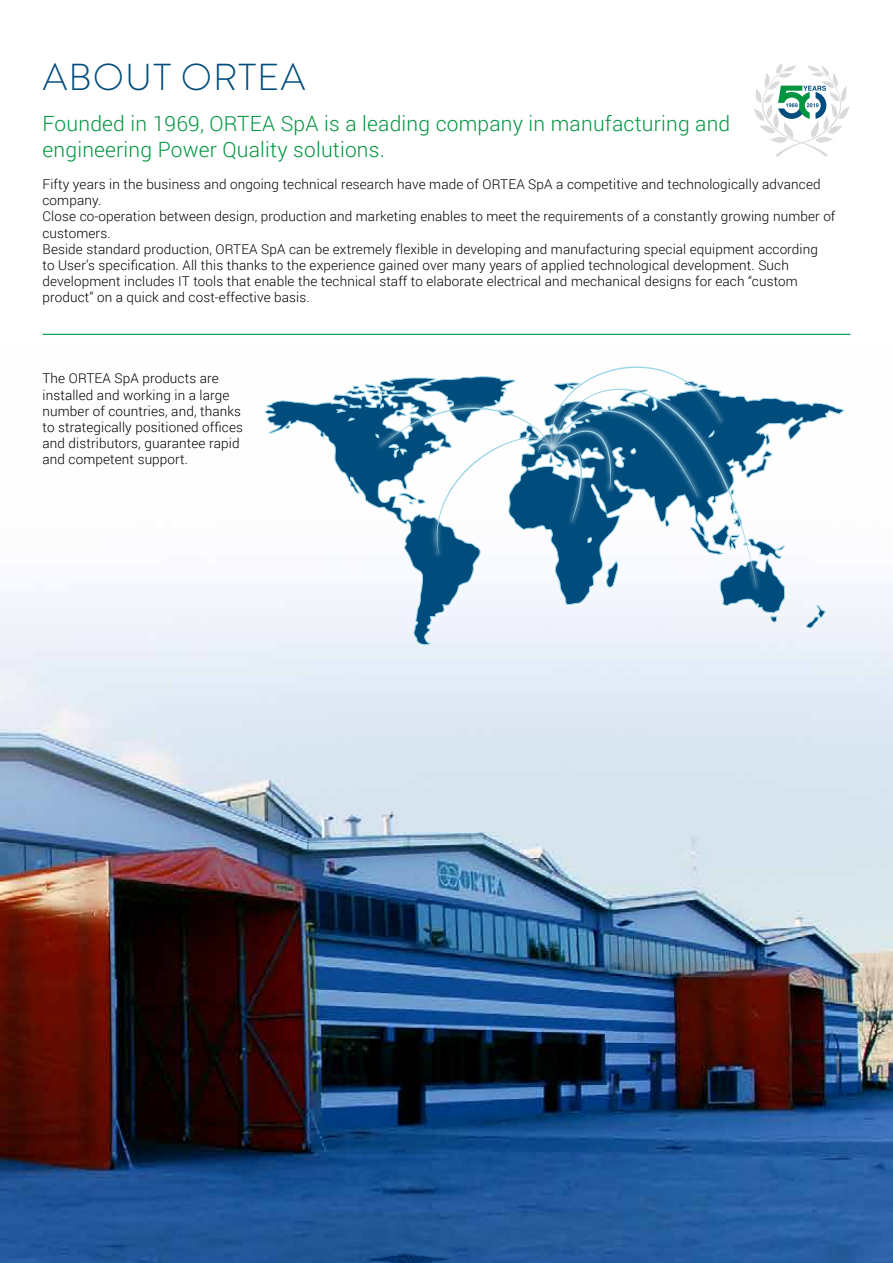
<style>
.page{position:relative;width:893px;height:1263px;background:#fff}
.page>*{position:absolute;margin:0;border:0;box-sizing:border-box;transform-origin:0 0}
.t1{font:300 37.5px "Brandon Grotesque";letter-spacing:.03em;color:#004d7d}
.t2{font:300 21px/25.2px "Roboto";letter-spacing:.01em;color:#009641}
.t3{font:300 13.5px/16.2px "Roboto";letter-spacing:.01em;color:#000}
</style>
<div class="page">
<img style="left:0;top:582px;width:893px;height:681px">
<img style="left:258px;top:582px;width:592px;height:69px">
<svg style="left:264px;top:383px;width:580px;height:262px"></svg>
<img style="left:373px;top:400px;width:7px;height:58px">
<img style="left:546px;top:383px;width:218px;height:212px">
<svg style="left:380px;top:366px;width:376px;height:221px"></svg>
<hr style="left:43px;top:334px;width:807px;height:1px;background:#009641">
<svg style="left:754px;top:64px;width:96px;height:93px"></svg>
<h1 class="t1" style="left:43px;top:52px;width:264px">ABOUT ORTEA</h1>
<h2 class="t2" style="left:43px;top:111px;width:689px">Founded in 1969, ORTEA SpA is a leading company in manufacturing and engineering Power Quality solutions.</h2>
<p class="t3" style="left:43px;top:176px;width:794px">Fifty years in the business and ongoing technical research have made of ORTEA SpA a competitive and technologically advanced company.<br>Close co-operation between design, production and marketing enables to meet the requirements of a constantly growing number of customers.<br>Beside standard production, ORTEA SpA can be extremely flexible in developing and manufacturing special equipment according<br>to User’s specification. All this thanks to the experience gained over many years of applied technological development. Such development includes IT tools that enable the technical staff to elaborate electrical and mechanical designs for each “custom product” on a quick and cost-effective basis.</p>
<p class="t3" style="left:43px;top:370px;width:202px">The ORTEA SpA products are installed and working in a large number of countries, and, thanks to strategically positioned offices and distributors, guarantee rapid and competent support.</p>
</div>
